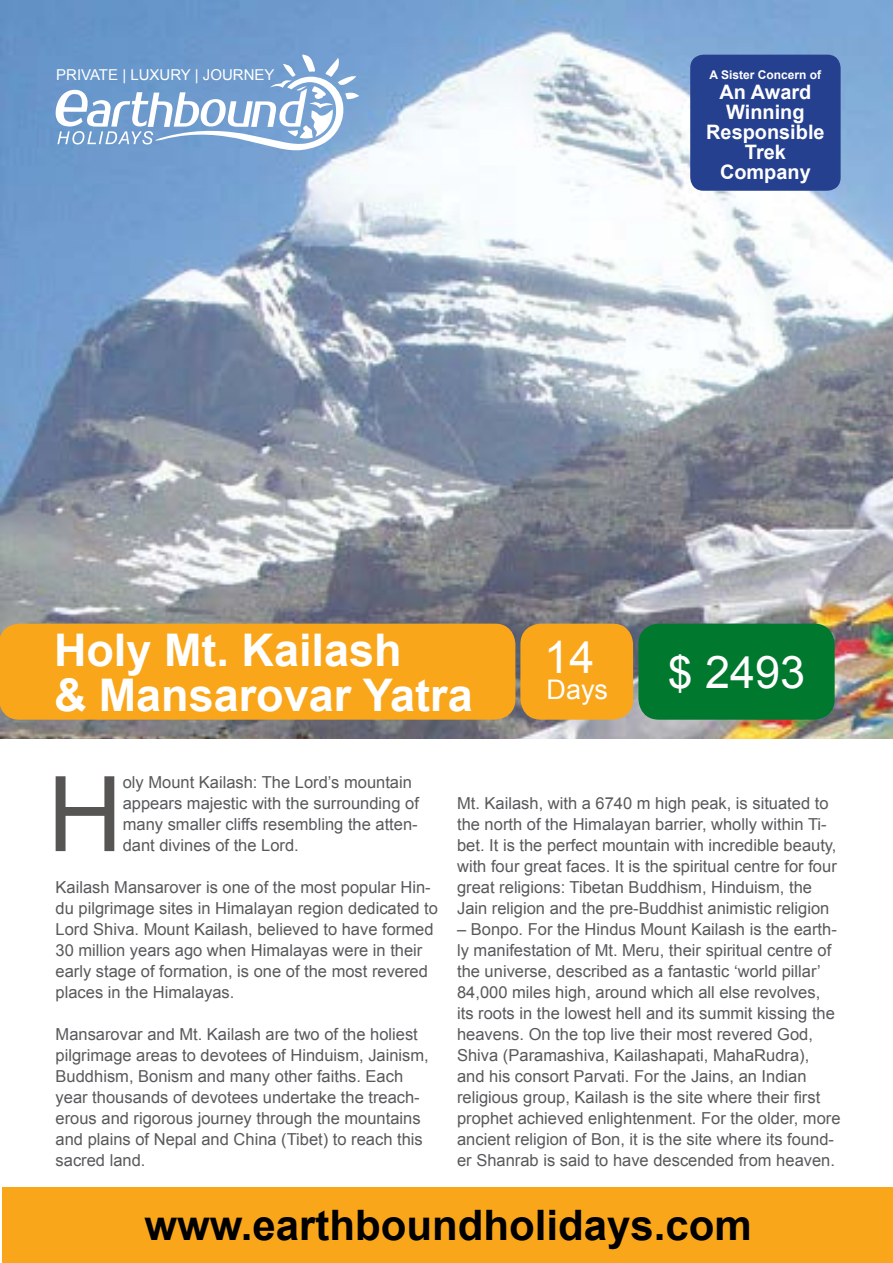
<style>
.page{position:relative;width:893px;height:1263px;background:#fff}
.page>*{position:absolute;margin:0;border:0;box-sizing:border-box;transform-origin:0 0}
.t1{font:104.55px "Arial";color:#575454}
.t2{font:700 45px/45px "Arial";color:#fff}
.t3{font:45px "Arial";color:#fff}
.t4{font:700 42px "Arial";color:#000}
.t5{font:27px "Arial";color:#fff}
.t6{font:700 19.95px/20px "Arial";color:#fff;text-align:center}
.t7{font:16.5px/21px "Arial";color:#58595b}
.t8{font:15px "Arial";color:#fff}
.t9{font:700 12px "Arial";color:#fff}
</style>
<div class="page">
<img style="left:0;top:0;width:892px;height:738px">
<div style="left:0;top:624px;width:515px;height:96px;background:#faa61a"></div>
<div style="left:520px;top:624px;width:113px;height:96px;background:#faa61a;border-radius:21px"></div>
<div style="left:638px;top:624px;width:197px;height:96px;background:#00782e;border-radius:21px"></div>
<div style="left:690px;top:55px;width:151px;height:136px;background:#25408f;border-radius:13px"></div>
<svg style="left:55px;top:54px;width:304px;height:100px"></svg>
<div style="left:2px;top:1188px;width:891px;height:75px;background:#faa61a"></div>
<p class="t8" style="left:56px;top:65px;width:220px">PRIVATE | LUXURY | JOURNEY</p>
<p class="t9" style="left:710px;top:66px;width:113px">A Sister Concern of</p>
<p class="t6" style="left:706px;top:82px;width:120px">An Award<br>Winning<br>Responsible<br>Trek<br>Company</p>
<h2 class="t2" style="left:54px;top:628px;width:420px">Holy Mt. Kailash<br>&amp; Mansarovar Yatra</h2>
<h2 class="t3" style="left:544px;top:628px;width:52px">14</h2>
<h3 class="t5" style="left:547px;top:671px;width:63px">Days</h3>
<h2 class="t3" style="left:668px;top:643px;width:139px">$ 2493</h2>
<h1 class="t1" style="left:47px;top:746px;width:77px">H</h1>
<p class="t7" style="left:123px;top:772px;width:298px">oly Mount Kailash: The Lord’s mountain appears majestic with the surrounding of many smaller cliffs resembling the atten&shy;dant divines of the Lord.</p>
<p class="t7" style="left:56px;top:877px;width:384px">Kailash Mansarover is one of the most popular Hin&shy;du pilgrimage sites in Himalayan region dedicated to Lord Shiva. Mount Kailash, believed to have formed 30 million years ago when Himalayas were in their early stage of formation, is one of the most revered places in the Himalayas.</p>
<p class="t7" style="left:56px;top:1024px;width:375px">Mansarovar and Mt. Kailash are two of the holiest pilgrimage areas to devotees of Hinduism, Jainism, Buddhism, Bonism and many other faiths. Each year thousands of devotees undertake the treach&shy;erous and rigorous journey through the mountains and plains of Nepal and China (Tibet) to reach this sacred land.</p>
<p class="t7" style="left:457px;top:793px;width:381px">Mt. Kailash, with a 6740 m high peak, is situated to the north of the Himalayan barrier, wholly within Ti&shy;bet. It is the perfect mountain with incredible beauty, with four great faces. It is the spiritual centre for four great religions: Tibetan Buddhism, Hinduism, the Jain religion and the pre-Buddhist animistic religion</p>
<p class="t7" style="left:457px;top:919px;width:385px">– Bonpo. For the Hindus Mount Kailash is the earth&shy;ly manifestation of Mt. Meru, their spiritual centre of the universe, described as a fantastic ‘world pillar’ 84,000 miles high, around which all else revolves, its roots in the lowest hell and its summit kissing the heavens. On the top live their most revered God, Shiva (Paramashiva, Kailashapati, MahaRudra), and his consort Parvati. For the Jains, an Indian religious group, Kailash is the site where their first prophet achieved enlightenment. For the older, more ancient religion of Bon, it is the site where its found&shy;er Shanrab is said to have descended from heaven.</p>
<h3 class="t4" style="left:144px;top:1196px;width:609px">www.earthboundholidays.com</h3>
</div>
